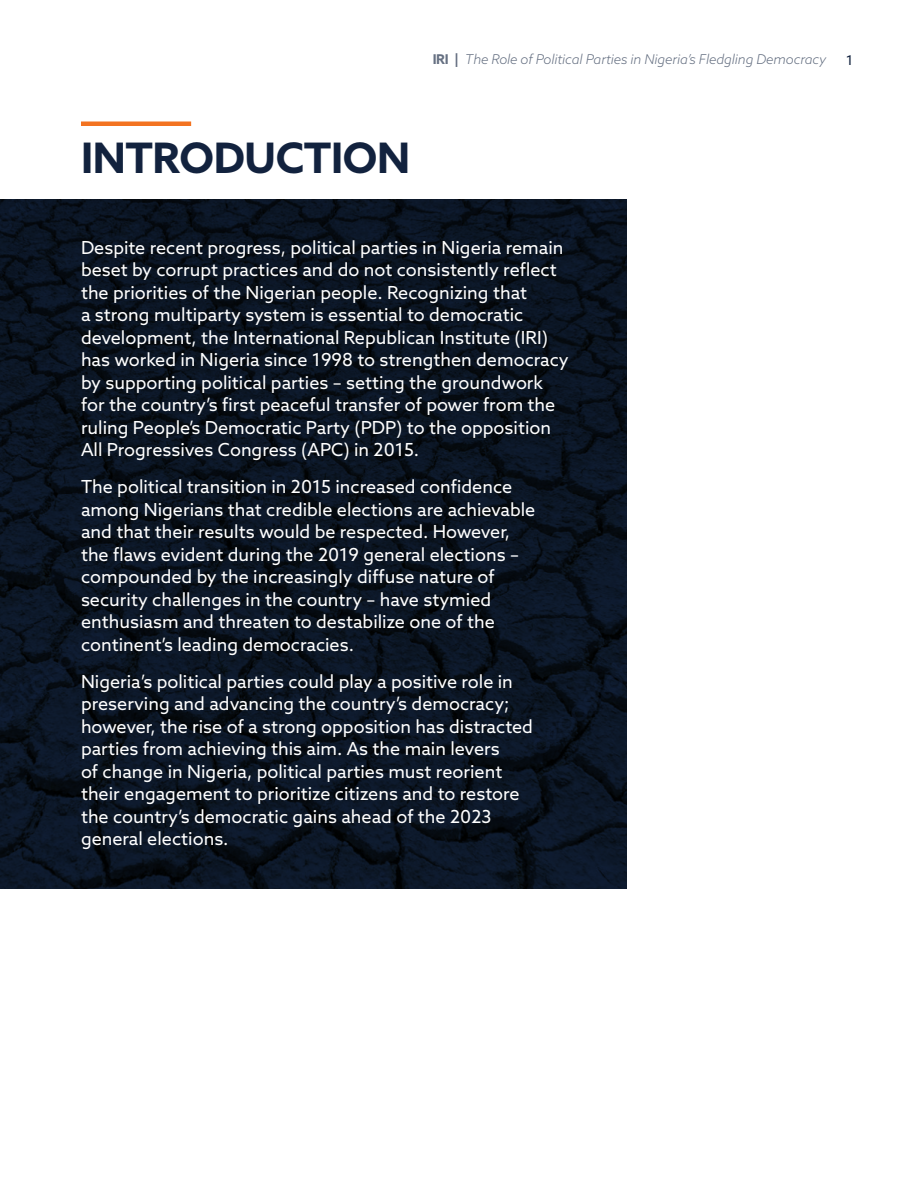
<style>
.page{position:relative;width:918px;height:1188px;background:#fff}
.page>*{position:absolute;margin:0;border:0;box-sizing:border-box;transform-origin:0 0}
.t1{font:700 42px "Azo Sans";letter-spacing:-.01em;color:#12223e}
.t2{font:18px/22.5px "Azo Sans";color:#fff}
.t3{font:italic 300 13.5px "Azo Sans";letter-spacing:-.01em;color:#12223e}
.t4{font:13.5px "Azo Sans";color:#12223e}
.s1{font-weight:700;font-style:normal}
</style>
<div class="page">
<img style="left:0;top:200px;width:626px;height:689px">
<hr style="left:81px;top:122px;width:110px;height:4px;background:#f37321">
<p class="t3" style="left:432px;top:51px;width:396px"><span class="s1">IRI |</span> The Role of Political Parties in Nigeria’s Fledgling Democracy</p>
<p class="t4" style="left:846px;top:51px;width:8px">1</p>
<h1 class="t1" style="left:81px;top:130px;width:331px">INTRODUCTION</h1>
<p class="t2" style="left:81px;top:236px;width:489px">Despite recent progress, political parties in Nigeria remain beset by corrupt practices and do not consistently reflect the priorities of the Nigerian people. Recognizing that<br>a strong multiparty system is essential to democratic development, the International Republican Institute (IRI) has worked in Nigeria since 1998 to strengthen democracy by supporting political parties – setting the groundwork for the country’s first peaceful transfer of power from the ruling People’s Democratic Party (PDP) to the opposition All Progressives Congress (APC) in 2015.</p>
<p class="t2" style="left:81px;top:475px;width:456px">The political transition in 2015 increased confidence among Nigerians that credible elections are achievable and that their results would be respected. However, the flaws evident during the 2019 general elections – compounded by the increasingly diffuse nature of security challenges in the country – have stymied enthusiasm and threaten to destabilize one of the continent’s leading democracies.</p>
<p class="t2" style="left:81px;top:670px;width:454px">Nigeria’s political parties could play a positive role in preserving and advancing the country’s democracy; however, the rise of a strong opposition has distracted parties from achieving this aim. As the main levers<br>of change in Nigeria, political parties must reorient their engagement to prioritize citizens and to restore the country’s democratic gains ahead of the 2023 general elections.</p>
</div>
